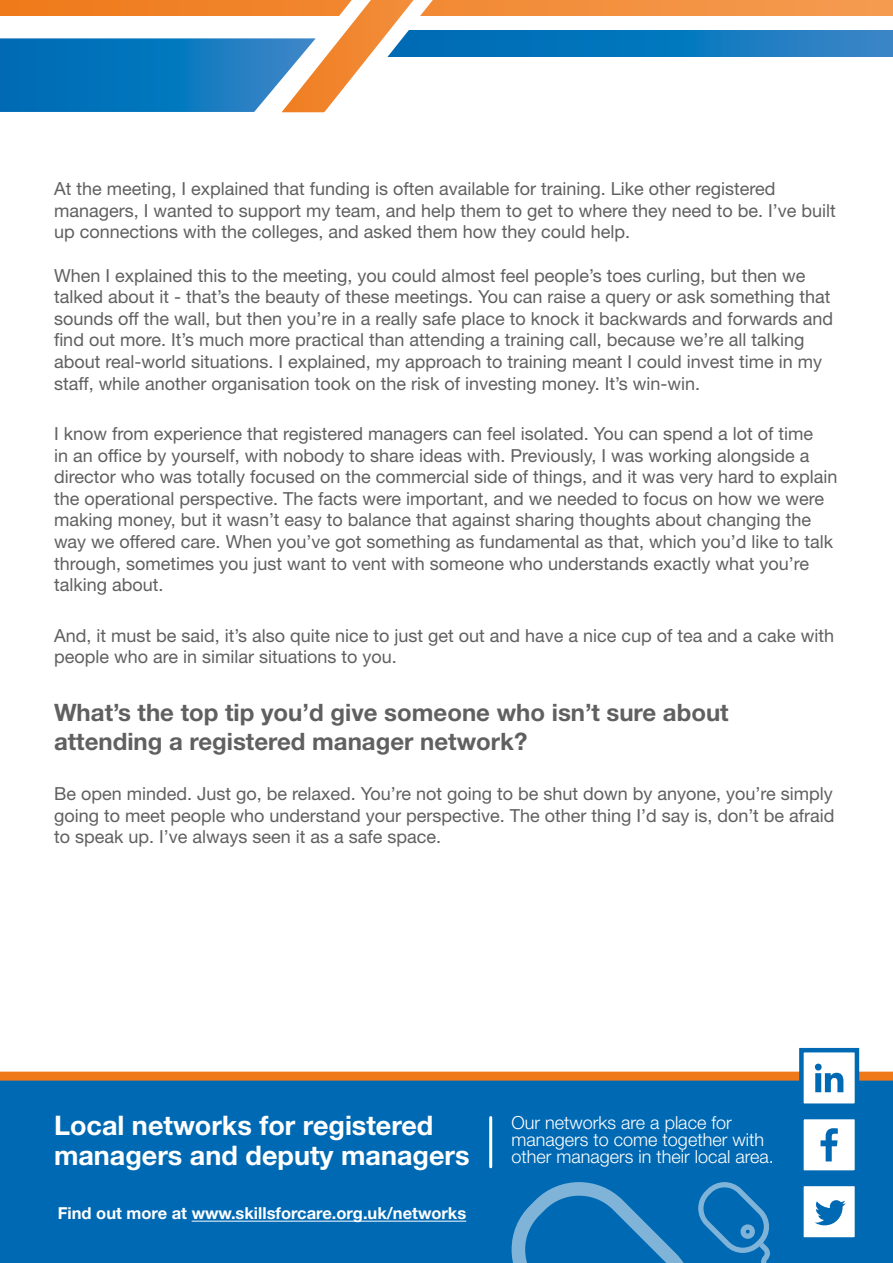
<style>
.page{position:relative;width:893px;height:1263px;background:#fff}
.page>*{position:absolute;margin:0;border:0;box-sizing:border-box;transform-origin:0 0}
.t1{font:700 27px/29.2px "Helvetica Neue LT Std";color:#fff}
.t2{font:700 24px/28.8px "Helvetica Neue LT Std";color:#606060}
.t3{font:18px/21.6px "Helvetica Neue LT Std";color:#606060}
.t4{font:300 18px/17.2px "Helvetica Neue LT Std";color:#fff}
.t5{font:700 16.5px "Helvetica Neue LT Std";color:#fff}
</style>
<div class="page">
<svg style="left:526px;top:31px;width:367px;height:25px"></svg>
<div style="left:0;top:0;width:893px;height:16px;background:#f39446"></div>
<svg style="left:0;top:0;width:526px;height:113px"></svg>
<div style="left:0;top:1071px;width:893px;height:192px;background:#0069b3"></div>
<hr style="left:192px;top:1221px;width:274px;height:1px;background:#fff">
<hr style="left:489px;top:1117px;width:3px;height:50px;background:#fff">
<svg style="left:797px;top:1047px;width:64px;height:197px"></svg>
<svg style="left:512px;top:1182px;width:262px;height:81px"></svg>
<p class="t3" style="left:54px;top:178px;width:783px">At the meeting, I explained that funding is often available for training. Like other registered managers, I wanted to support my team, and help them to get to where they need to be. I’ve built up connections with the colleges, and asked them how they could help.</p>
<p class="t3" style="left:54px;top:264px;width:781px">When I explained this to the meeting, you could almost feel people’s toes curling, but then we talked about it - that’s the beauty of these meetings. You can raise a query or ask something that sounds off the wall, but then you’re in a really safe place to knock it backwards and forwards and find out more. It’s much more practical than attending a training call, because we’re all talking about real-world situations. I explained, my approach to training meant I could invest time in my staff, while another organisation took on the risk of investing money. It’s win-win.</p>
<p class="t3" style="left:54px;top:423px;width:785px">I know from experience that registered managers can feel isolated. You can spend a lot of time<br>in an office by yourself, with nobody to share ideas with. Previously, I was working alongside a director who was totally focused on the commercial side of things, and it was very hard to explain the operational perspective. The facts were important, and we needed to focus on how we were making money, but it wasn’t easy to balance that against sharing thoughts about changing the way we offered care. When you’ve got something as fundamental as that, which you’d like to talk through, sometimes you just want to vent with someone who understands exactly what you’re talking about.</p>
<p class="t3" style="left:54px;top:624px;width:782px">And, it must be said, it’s also quite nice to just get out and have a nice cup of tea and a cake with people who are in similar situations to you.</p>
<h2 class="t2" style="left:54px;top:697px;width:676px">What’s the top tip you’d give someone who isn’t sure about attending a registered manager network?</h2>
<p class="t3" style="left:54px;top:783px;width:782px;text-align:justify">Be open minded. Just go, be relaxed. You’re not going to be shut down by anyone, you’re simply going to meet people who understand your perspective. The other thing I’d say is, don’t be afraid to speak up. I’ve always seen it as a safe space.</p>
<h1 class="t1" style="left:54px;top:1110px;width:417px">Local networks for registered managers and deputy managers</h1>
<p class="t5" style="left:58px;top:1203px;width:410px">Find out more at www.skillsforcare.org.uk/networks</p>
<p class="t4" style="left:512px;top:1113px;width:264px">Our networks are a place for managers to come together with other managers in their local area.</p>
</div>
